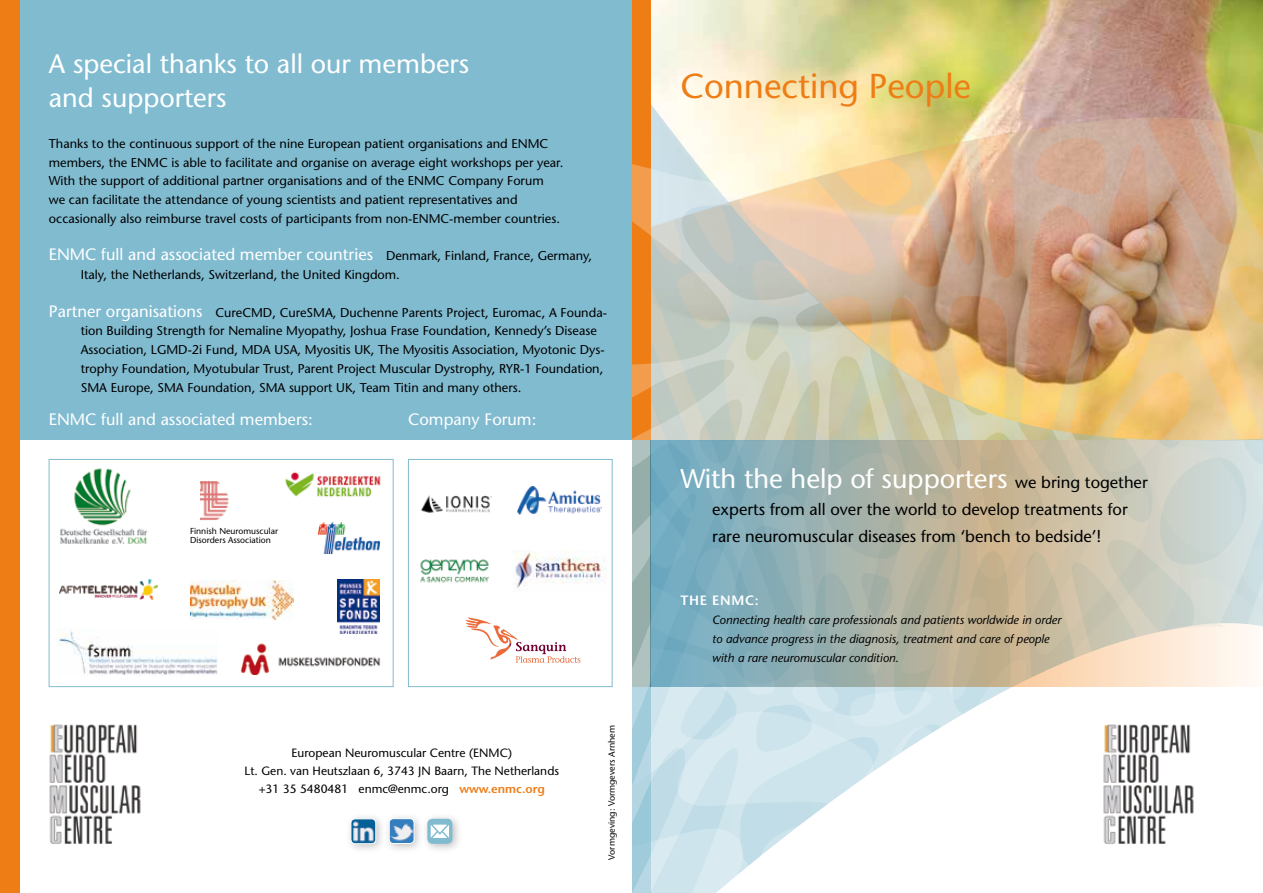
<style>
.page{position:relative;width:1263px;height:893px;background:#fff}
.page>*{position:absolute;margin:0;border:0;box-sizing:border-box;transform-origin:0 0}
.t1{font:34.5px "Stone Sans";color:#ee7d15}
.t2{font:27px "Stone Sans";color:#fff}
.t3{font:26.85px/34px "Stone Sans";color:#fff}
.t4{font:16.5px "Stone Sans";color:#fff}
.t5{font:16.5px/27px "Stone Sans";color:#000}
.t6{font:600 13.5px "Stone Sans";letter-spacing:.05em;color:#fff}
.t7{font:12.75px/18.8px "Stone Sans";color:#000}
.t8{font:italic 12px/18.8px "Stone Sans";color:#000}
.t9{font:12px/18px "Stone Sans";color:#000;text-align:center}
.t10{font:9px "Stone Sans";color:#000}
.t11{font:8.7px/8.7px "Stone Sans";color:#000}
.s1{font-size:12.75px;color:#000}
.s2{font-size:16.5px;color:#fff}
.s3{font-weight:600;color:#ee7d15}
.s4{font-size:16.5px;color:#000}
</style>
<div class="page">
<img style="left:651px;top:0;width:612px;height:64px">
<img style="left:631px;top:73px;width:632px;height:820px">
<svg style="left:651px;top:440px;width:612px;height:247px;background:#b3bcb3"></svg>
<div style="left:621px;top:0;width:30px;height:131px;background:#ee7d15"></div>
<div style="left:19px;top:0;width:612px;height:440px;background:#81bbd0"></div>
<img style="left:49px;top:724px;width:92px;height:120px">
<div style="left:0;top:0;width:19px;height:893px;background:#ee7d15"></div>
<div style="left:408px;top:459px;width:204px;height:228px;background:#fff;border:1px solid #81bbd0"></div>
<img style="left:518px;top:487px;width:84px;height:27px">
<img style="left:420px;top:559px;width:69px;height:24px">
<img style="left:513px;top:551px;width:94px;height:37px">
<svg style="left:466px;top:617px;width:114px;height:46px"></svg>
<img style="left:421px;top:495px;width:71px;height:18px">
<div style="left:49px;top:459px;width:344px;height:228px;background:#fff;border:1px solid #81bbd0"></div>
<img style="left:318px;top:522px;width:61px;height:32px">
<img style="left:285px;top:472px;width:96px;height:25px">
<img style="left:60px;top:579px;width:98px;height:21px">
<img style="left:338px;top:580px;width:42px;height:53px">
<img style="left:57px;top:628px;width:161px;height:48px">
<img style="left:240px;top:643px;width:140px;height:32px">
<img style="left:190px;top:580px;width:104px;height:40px">
<img style="left:200px;top:481px;width:29px;height:40px">
<img style="left:60px;top:468px;width:87px;height:76px">
<img style="left:1097px;top:723px;width:99px;height:123px">
<div style="left:383px;top:812px;width:42px;height:42px;background:#000;opacity:.25"></div>
<img style="left:389px;top:819px;width:25px;height:24px">
<div style="left:389px;top:819px;width:25px;height:25px;border:1px solid #fff;border-radius:4px"></div>
<div style="left:345px;top:813px;width:41px;height:41px;background:#000;opacity:.25"></div>
<img style="left:351px;top:819px;width:25px;height:25px">
<div style="left:351px;top:819px;width:25px;height:25px;border:1px solid #fff;border-radius:4px"></div>
<div style="left:421px;top:813px;width:42px;height:41px;background:#000;opacity:.25"></div>
<div style="left:427px;top:819px;width:25px;height:25px;background:#81bbd0;border-radius:5px"></div>
<svg style="left:430px;top:824px;width:19px;height:14px"></svg>
<h3 class="t3" style="left:49px;top:46px;width:422px">A special thanks to all our members and supporters</h3>
<p class="t7" style="left:49px;top:134px;width:516px">Thanks to the continuous support of the nine European patient organisations and ENMC members, the ENMC is able to facilitate and organise on average eight workshops per year.<br>With the support of additional partner organisations and of the ENMC Company Forum<br>we can facilitate the attendance of young scientists and patient representatives and occasionally also reimburse travel costs of participants from non-ENMC-member countries.</p>
<p class="t4" style="left:49px;top:245px;width:545px">ENMC full and associated member countries <span class="s1">Denmark, Finland, France, Germany,</span></p>
<p class="t7" style="left:81px;top:265px;width:321px">Italy, the Netherlands, Switzerland, the United Kingdom.</p>
<p class="t7" style="left:81px;top:303px;width:528px;text-indent:-32px"><span class="s2">Partner organisations</span> CureCMD, CureSMA, Duchenne Parents Project, Euromac, A Founda&shy;tion Building Strength for Nemaline Myopathy, Joshua Frase Foundation, Kennedy’s Disease Association, LGMD-2i Fund, MDA USA, Myositis UK, The Myositis Association, Myotonic Dys&shy;trophy Foundation, Myotubular Trust, Parent Project Muscular Dystrophy, RYR-1 Foundation, SMA Europe, SMA Foundation, SMA support UK, Team Titin and many others.</p>
<p class="t4" style="left:49px;top:409px;width:265px">ENMC full and associated members:</p>
<p class="t4" style="left:408px;top:409px;width:130px">Company Forum:</p>
<p class="t11" style="left:190px;top:527px;width:90px">Finnish Neuromuscular<br>Disorders Association</p>
<p class="t9" style="left:245px;top:744px;width:316px">European Neuromuscular Centre (ENMC)<br>Lt. Gen. van Heutszlaan 6, 3743 JN Baarn, The Netherlands +31 35 5480481 enmc@enmc.org <span class="s3">www.enmc.org</span></p>
<p class="t10" style="left:606px;top:859px;width:136px;rotate:-90deg">Vormgeving: Vormgevers Arnhem</p>
<h1 class="t1" style="left:680px;top:66px;width:292px">Connecting People</h1>
<h2 class="t2" style="left:680px;top:463px;width:469px">With the help of supporters <span class="s4">we bring together</span></h2>
<p class="t5" style="left:712px;top:496px;width:417px">experts from all over the world to develop treatments for rare neuromuscular diseases from ‘bench to bedside’!</p>
<p class="t6" style="left:680px;top:593px;width:80px">THE ENMC:</p>
<p class="t8" style="left:712px;top:611px;width:350px">Connecting health care professionals and patients worldwide in order to advance progress in the diagnosis, treatment and care of people with a rare neuromuscular condition.</p>
</div>
